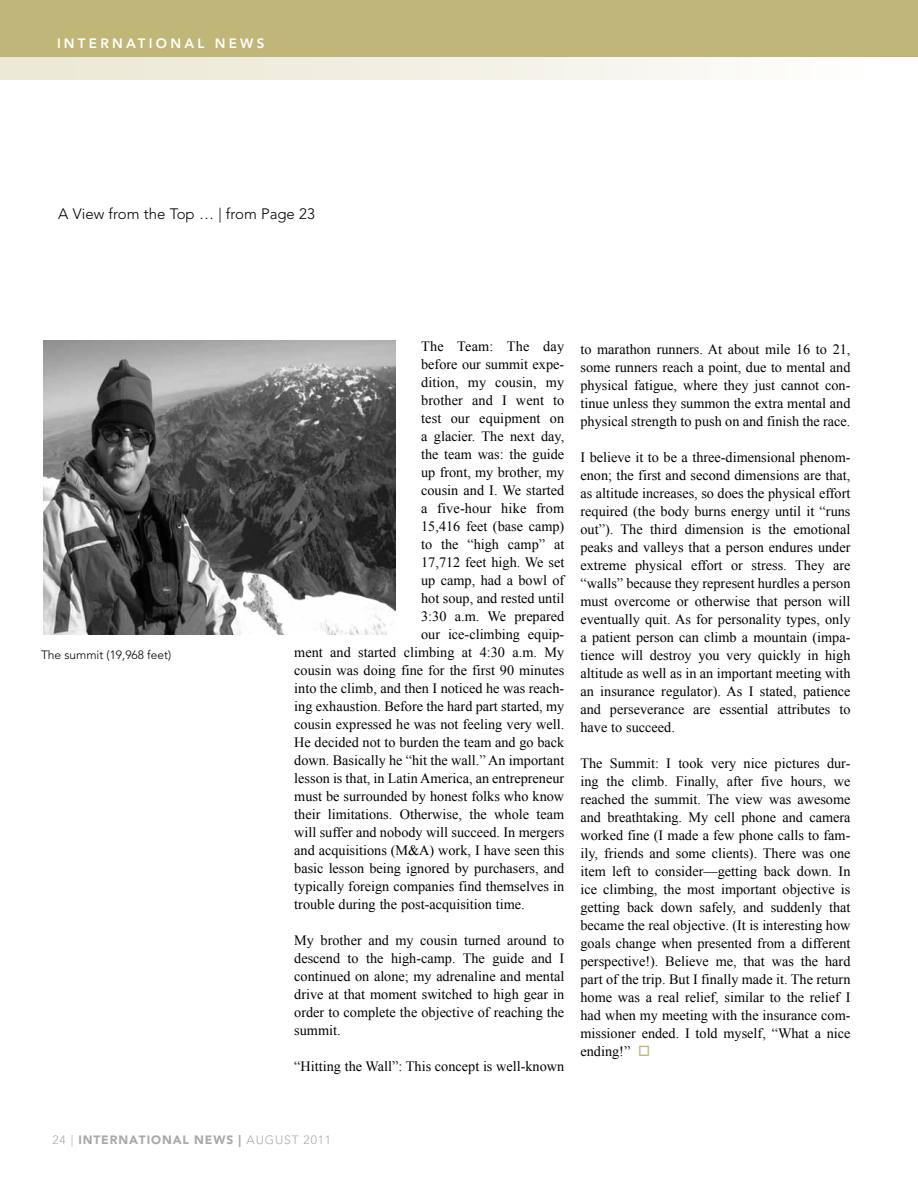
<style>
.page{position:relative;width:918px;height:1188px;background:#fff}
.page>*{position:absolute;margin:0;border:0;box-sizing:border-box;transform-origin:0 0}
.t1{font:300 15px "Avenir";color:#000}
.t2{font:14.25px/18px "Times New Roman";color:#000;text-align:justify}
.t3{font:14.25px "Times New Roman";letter-spacing:.02em;color:#000}
.t4{font:800 13.5px "Avenir";letter-spacing:.24em;color:#fff}
.t5{font:900 12px "Avenir";letter-spacing:.075em;color:#a7a9ac}
.t6{font:300 12px "Avenir";color:#000}
.s1{color:#c0b678}
.s2{font-weight:300}
</style>
<div class="page">
<div style="left:0;top:53px;width:918px;height:27px;background:linear-gradient(to right,#eae6d1,#fefefd)"></div>
<div style="left:0;top:0;width:918px;height:57px;background:#c0b678"></div>
<img style="left:43px;top:341px;width:352px;height:293px">
<p class="t4" style="left:57px;top:36px;width:209px">INTERNATIONAL NEWS</p>
<p class="t1" style="left:58px;top:205px;width:258px">A View from the Top … | from Page 23</p>
<p class="t6" style="left:41px;top:648px;width:132px">The summit (19,968 feet)</p>
<p class="t3" style="left:421px;top:337px;width:145px">The Team: The day</p>
<p class="t2" style="left:421px;top:355px;width:145px">before our summit expe-</p>
<p class="t2" style="left:421px;top:373px;width:145px">dition, my cousin, my</p>
<p class="t2" style="left:421px;top:391px;width:145px">brother and I went to</p>
<p class="t2" style="left:421px;top:409px;width:145px">test our equipment on</p>
<p class="t2" style="left:421px;top:427px;width:145px">a glacier. The next day,</p>
<p class="t2" style="left:421px;top:445px;width:145px">the team was: the guide</p>
<p class="t2" style="left:421px;top:463px;width:145px">up front, my brother, my</p>
<p class="t2" style="left:421px;top:481px;width:145px">cousin and I. We started</p>
<p class="t2" style="left:421px;top:499px;width:145px">a five-hour hike from</p>
<p class="t2" style="left:421px;top:517px;width:145px">15,416 feet (base camp)</p>
<p class="t2" style="left:421px;top:535px;width:145px">to the “high camp” at</p>
<p class="t2" style="left:421px;top:553px;width:145px">17,712 feet high. We set</p>
<p class="t2" style="left:421px;top:571px;width:145px">up camp, had a bowl of</p>
<p class="t2" style="left:421px;top:589px;width:145px">hot soup, and rested until</p>
<p class="t2" style="left:421px;top:607px;width:145px">3:30 a.m. We prepared</p>
<p class="t2" style="left:421px;top:625px;width:145px">our ice-climbing equip-</p>
<p class="t2" style="left:294px;top:643px;width:271px">ment and started climbing at 4:30 a.m. My</p>
<p class="t2" style="left:294px;top:661px;width:272px">cousin was doing fine for the first 90 minutes</p>
<p class="t2" style="left:294px;top:679px;width:272px">into the climb, and then I noticed he was reach-</p>
<p class="t2" style="left:294px;top:697px;width:271px">ing exhaustion. Before the hard part started, my</p>
<p class="t2" style="left:294px;top:715px;width:272px">cousin expressed he was not feeling very well.</p>
<p class="t2" style="left:294px;top:733px;width:271px">He decided not to burden the team and go back</p>
<p class="t2" style="left:294px;top:751px;width:271px">down. Basically he “hit the wall.” An important</p>
<p class="t2" style="left:294px;top:769px;width:272px">lesson is that, in Latin America, an entrepreneur</p>
<p class="t2" style="left:294px;top:787px;width:271px">must be surrounded by honest folks who know</p>
<p class="t2" style="left:294px;top:805px;width:272px">their limitations. Otherwise, the whole team</p>
<p class="t2" style="left:294px;top:823px;width:272px">will suffer and nobody will succeed. In mergers</p>
<p class="t2" style="left:294px;top:841px;width:272px">and acquisitions (M&amp;A) work, I have seen this</p>
<p class="t2" style="left:294px;top:859px;width:271px">basic lesson being ignored by purchasers, and</p>
<p class="t2" style="left:294px;top:877px;width:271px">typically foreign companies find themselves in</p>
<p class="t2" style="left:294px;top:895px;width:232px">trouble during the post-acquisition time.</p>
<p class="t2" style="left:294px;top:931px;width:272px">My brother and my cousin turned around to descend to the high-camp. The guide and I continued on alone; my adrenaline and mental drive at that moment switched to high gear in order to complete the objective of reaching the summit.</p>
<p class="t2" style="left:294px;top:1057px;width:272px">“Hitting the Wall”: This concept is well-known</p>
<p class="t2" style="left:580px;top:340px;width:272px">to marathon runners. At about mile 16 to 21, some runners reach a point, due to mental and physical fatigue, where they just cannot con&shy;tinue unless they summon the extra mental and physical strength to push on and finish the race.</p>
<p class="t2" style="left:580px;top:448px;width:272px">I believe it to be a three-dimensional phenom&shy;enon; the first and second dimensions are that, as altitude increases, so does the physical effort required (the body burns energy until it “runs out”). The third dimension is the emotional peaks and valleys that a person endures under extreme physical effort or stress. They are “walls” because they represent hurdles a person must overcome or otherwise that person will eventually quit. As for personality types, only a patient person can climb a mountain (impa&shy;tience will destroy you very quickly in high altitude as well as in an important meeting with an insurance regulator). As I stated, patience and perseverance are essential attributes to have to succeed.</p>
<p class="t2" style="left:580px;top:754px;width:272px">The Summit: I took very nice pictures dur&shy;ing the climb. Finally, after five hours, we reached the summit. The view was awesome and breathtaking. My cell phone and camera worked fine (I made a few phone calls to fam&shy;ily, friends and some clients). There was one item left to consider—getting back down. In ice climbing, the most important objective is getting back down safely, and suddenly that became the real objective. (It is interesting how goals change when presented from a different perspective!). Believe me, that was the hard part of the trip. But I finally made it. The return home was a real relief, similar to the relief I had when my meeting with the insurance com&shy;missioner ended. I told myself, “What a nice ending!” <span class="s1">□</span></p>
<p class="t5" style="left:52px;top:1132px;width:280px"><span class="s2">24 |</span> INTERNATIONAL NEWS | <span class="s2">August 2011</span></p>
</div>
